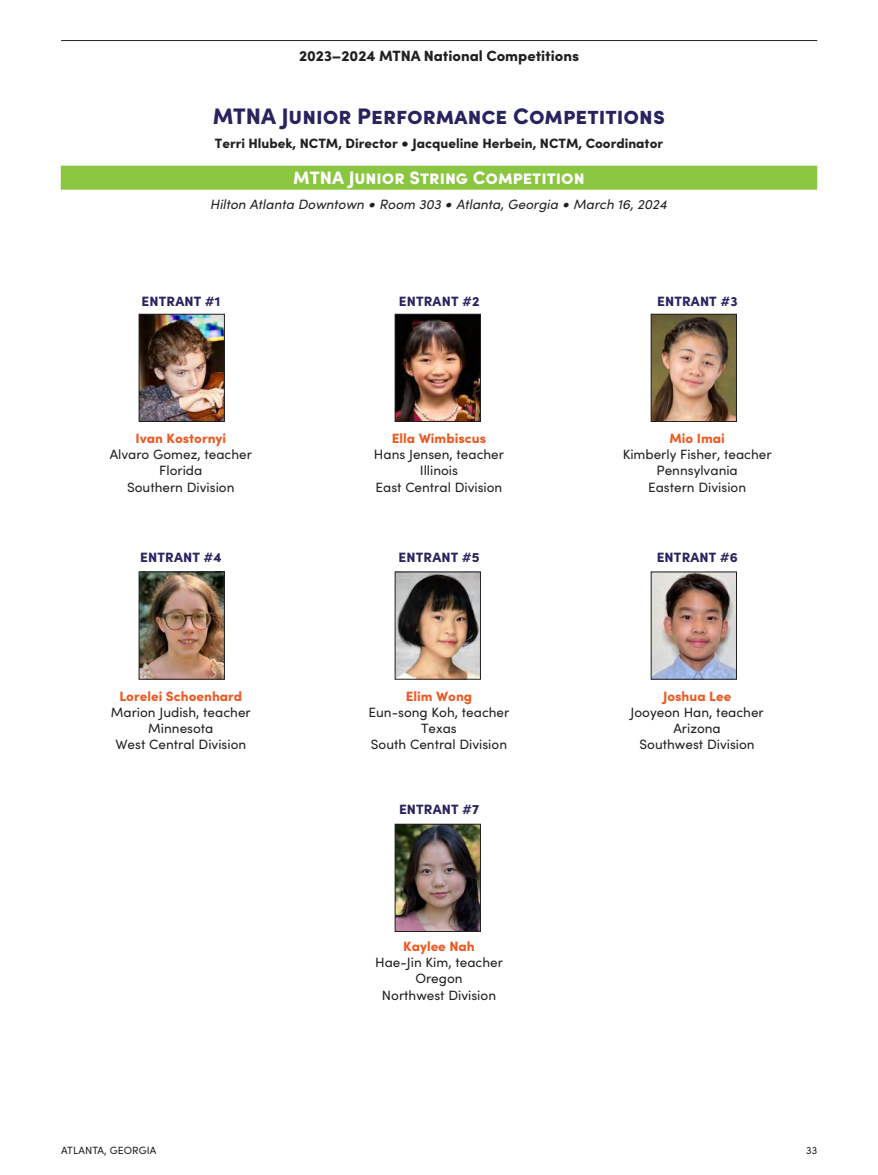
<style>
.page{position:relative;width:878px;height:1175px;background:#fff}
.page>*{position:absolute;margin:0;border:0;box-sizing:border-box;transform-origin:0 0}
.t1{font:900 22.5px "Sofia Pro";color:#282460}
.Bar_Header{font:900 18px "Sofia Pro";color:#fff}
.t2{font:900 14.85px "Sofia Pro";color:#231f20}
.School_State{font:13.5px "Sofia Pro";color:#231f20}
.NAME{font:900 13.5px "Sofia Pro";color:#ea5b24}
.Contestant{font:900 13.5px "Sofia Pro";letter-spacing:.01em;color:#282460}
.Coordinator_Header{font:900 13.5px "Sofia Pro";color:#231f20}
.Room-Location-Time{font:italic 13.5px "Sofia Pro";color:#231f20}
.t3{font:10.5px "Sofia Pro";letter-spacing:.01em;color:#231f20}
.s1{font-size:16.5px}
</style>
<div class="page">
<hr style="left:61px;top:40px;width:756px;height:1px;background:#231f20">
<div style="left:61px;top:166px;width:756px;height:24px;background:#8bc640"></div>
<img style="left:141px;top:573px;width:82px;height:104px">
<div style="left:139px;top:571px;width:86px;height:108px;border:1px solid #231f20"></div>
<img style="left:397px;top:573px;width:82px;height:104px">
<div style="left:395px;top:571px;width:86px;height:108px;border:1px solid #231f20"></div>
<img style="left:652px;top:573px;width:82px;height:104px">
<img style="left:397px;top:826px;width:82px;height:103px">
<div style="left:395px;top:824px;width:86px;height:107px;border:1px solid #231f20"></div>
<img style="left:141px;top:316px;width:82px;height:104px">
<div style="left:139px;top:314px;width:86px;height:108px;border:1px solid #231f20"></div>
<img style="left:397px;top:316px;width:82px;height:104px">
<div style="left:395px;top:314px;width:86px;height:108px;border:1px solid #231f20"></div>
<img style="left:652px;top:316px;width:82px;height:104px">
<div style="left:650px;top:314px;width:86px;height:108px;border:1px solid #231f20"></div>
<p class="t2" style="left:299px;top:44px;width:282px">2023–2024 MTNA National Competitions</p>
<p class="t1" style="left:213px;top:99px;width:453px">MTNA Junior Performance Competitions</p>
<p class="Coordinator_Header" style="left:215px;top:132px;width:450px">Terri Hlubek, NCTM, Director <span class="s1">•</span> Jacqueline Herbein, NCTM, Coordinator</p>
<p class="Bar_Header" style="left:293px;top:163px;width:293px">MTNA Junior String Competition</p>
<p class="Room-Location-Time" style="left:210px;top:194px;width:458px">Hilton Atlanta Downtown <span class="s1">•</span> Room 303 <span class="s1">•</span> Atlanta, Georgia <span class="s1">•</span> March 16, 2024</p>
<p class="Contestant" style="left:142px;top:290px;width:80px">ENTRANT #1</p>
<p class="Contestant" style="left:399px;top:290px;width:82px">ENTRANT #2</p>
<p class="Contestant" style="left:657px;top:290px;width:82px">ENTRANT #3</p>
<p class="NAME" style="left:135px;top:427px;width:92px">Ivan Kostornyi</p>
<p class="School_State" style="left:110px;top:444px;width:144px">Alvaro Gomez, teacher</p>
<p class="School_State" style="left:159px;top:461px;width:45px">Florida</p>
<p class="School_State" style="left:127px;top:477px;width:109px">Southern Division</p>
<p class="NAME" style="left:392px;top:427px;width:96px">Ella Wimbiscus</p>
<p class="School_State" style="left:374px;top:444px;width:132px">Hans Jensen, teacher</p>
<p class="School_State" style="left:420px;top:461px;width:40px">Illinois</p>
<p class="School_State" style="left:375px;top:477px;width:128px">East Central Division</p>
<p class="NAME" style="left:669px;top:427px;width:57px">Mio Imai</p>
<p class="School_State" style="left:622px;top:444px;width:150px">Kimberly Fisher, teacher</p>
<p class="School_State" style="left:656px;top:461px;width:83px">Pennsylvania</p>
<p class="School_State" style="left:648px;top:477px;width:99px">Eastern Division</p>
<p class="Contestant" style="left:140px;top:546px;width:83px">ENTRANT #4</p>
<p class="Contestant" style="left:398px;top:546px;width:83px">ENTRANT #5</p>
<p class="Contestant" style="left:656px;top:546px;width:83px">ENTRANT #6</p>
<p class="NAME" style="left:119px;top:685px;width:124px">Lorelei Schoenhard</p>
<p class="School_State" style="left:111px;top:702px;width:141px">Marion Judish, teacher</p>
<p class="School_State" style="left:148px;top:718px;width:67px">Minnesota</p>
<p class="School_State" style="left:115px;top:734px;width:132px">West Central Division</p>
<p class="NAME" style="left:405px;top:685px;width:68px">Elim Wong</p>
<p class="School_State" style="left:368px;top:702px;width:142px">Eun-song Koh, teacher</p>
<p class="School_State" style="left:421px;top:718px;width:37px">Texas</p>
<p class="School_State" style="left:371px;top:734px;width:138px">South Central Division</p>
<p class="Contestant" style="left:399px;top:798px;width:82px">ENTRANT #7</p>
<p class="NAME" style="left:403px;top:935px;width:73px">Kaylee Nah</p>
<p class="School_State" style="left:375px;top:952px;width:129px">Hae-Jin Kim, teacher</p>
<p class="School_State" style="left:415px;top:968px;width:49px">Oregon</p>
<p class="School_State" style="left:382px;top:985px;width:116px">Northwest Division</p>
<p class="NAME" style="left:663px;top:685px;width:70px">Joshua Lee</p>
<p class="School_State" style="left:630px;top:702px;width:135px">Jooyeon Han, teacher</p>
<p class="School_State" style="left:673px;top:718px;width:49px">Arizona</p>
<p class="School_State" style="left:639px;top:734px;width:117px">Southwest Division</p>
<p class="t3" style="left:61px;top:1142px;width:97px">ATLANTA, GEORGIA</p>
<p class="t3" style="left:806px;top:1142px;width:12px">33</p>
</div>
